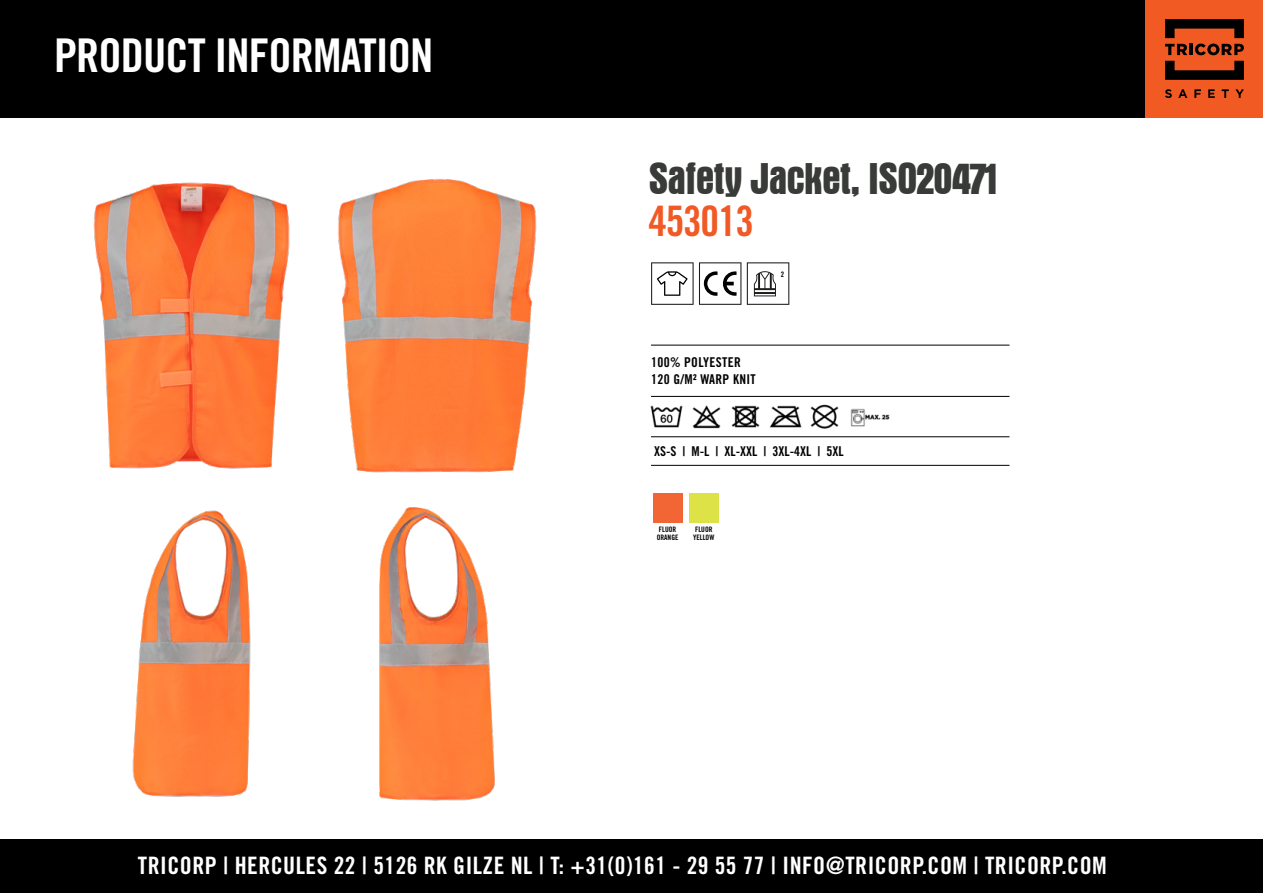
<style>
.page{position:relative;width:1263px;height:893px;background:#fff}
.page>*{position:absolute;margin:0;border:0;box-sizing:border-box;transform-origin:0 0}
.t1{font:46.5px "Trade Gothic LT Std Bd Cn 20";letter-spacing:-.02em;color:#fff}
.t2{font:700 condensed 45px "Aurora BT";letter-spacing:-.025em;color:#393b38}
.t3{font:42px "Trade Gothic LT Std Bd Cn 20";letter-spacing:-.03em;color:#f15a25}
.t4{font:24px "Trade Gothic LT Std Bd Cn 20";letter-spacing:.02em;color:#fff}
.t5{font:13.5px/16.5px "Trade Gothic LT Std Bd Cn 20";letter-spacing:.025em;color:#000}
.t6{font:13.5px "Trade Gothic LT Std Bd Cn 20";color:#000}
.t7{font:7.5px/7.5px "Trade Gothic LT Std Bd Cn 20";color:#000}
</style>
<div class="page">
<div style="left:0;top:0;width:1263px;height:117px;background:#000"></div>
<div style="left:1146px;top:0;width:117px;height:117px;background:#f15a22"></div>
<svg style="left:1165px;top:44px;width:79px;height:11px"></svg>
<svg style="left:1165px;top:19px;width:79px;height:19px"></svg>
<svg style="left:1165px;top:61px;width:79px;height:19px"></svg>
<svg style="left:1165px;top:89px;width:7px;height:9px"></svg>
<svg style="left:1178px;top:89px;width:9px;height:9px"></svg>
<svg style="left:1194px;top:89px;width:7px;height:9px"></svg>
<svg style="left:1208px;top:89px;width:7px;height:9px"></svg>
<svg style="left:1222px;top:89px;width:7px;height:9px"></svg>
<svg style="left:1235px;top:89px;width:9px;height:9px"></svg>
<div style="left:0;top:839px;width:1263px;height:54px;background:#000"></div>
<img style="left:93px;top:182px;width:193px;height:287px">
<img style="left:286px;top:178px;width:251px;height:295px">
<hr style="left:651px;top:345px;width:358px;height:1px;background:#000">
<hr style="left:651px;top:396px;width:358px;height:1px;background:#000">
<hr style="left:651px;top:436px;width:358px;height:1px;background:#000">
<hr style="left:651px;top:465px;width:358px;height:1px;background:#000">
<img style="left:650px;top:405px;width:33px;height:23px">
<img style="left:692px;top:405px;width:29px;height:24px">
<img style="left:731px;top:405px;width:29px;height:23px">
<img style="left:769px;top:405px;width:33px;height:23px">
<img style="left:810px;top:404px;width:29px;height:25px">
<img style="left:851px;top:408px;width:39px;height:18px">
<img style="left:653px;top:493px;width:29px;height:29px">
<img style="left:689px;top:493px;width:29px;height:29px">
<svg style="left:651px;top:262px;width:90px;height:43px"></svg>
<svg style="left:747px;top:262px;width:42px;height:43px"></svg>
<img style="left:132px;top:510px;width:119px;height:287px">
<img style="left:379px;top:507px;width:116px;height:294px">
<h1 class="t1" style="left:54px;top:28px;width:381px">PRODUCT INFORMATION</h1>
<h2 class="t2" style="left:648px;top:153px;width:351px">Safety Jacket, ISO20471</h2>
<h3 class="t3" style="left:648px;top:196px;width:107px">453013</h3>
<p class="t7" style="left:781px;top:270px;width:5px">2</p>
<p class="t5" style="left:651px;top:354px;width:106px">100% POLYESTER<br>120 G/M² WARP KNIT</p>
<p class="t6" style="left:654px;top:443px;width:191px">XS-S | M-L | XL-XXL | 3XL-4XL | 5XL</p>
<p class="t7" style="left:657px;top:526px;width:23px">FLUOR<br>ORANGE</p>
<p class="t7" style="left:693px;top:526px;width:23px">FLUOR<br>YELLOW</p>
<p class="t4" style="left:138px;top:851px;width:970px">TRICORP | HERCULES 22 | 5126 RK GILZE NL | T: +31(0)161 - 29 55 77 | INFO@TRICORP.COM | TRICORP.COM</p>
</div>
